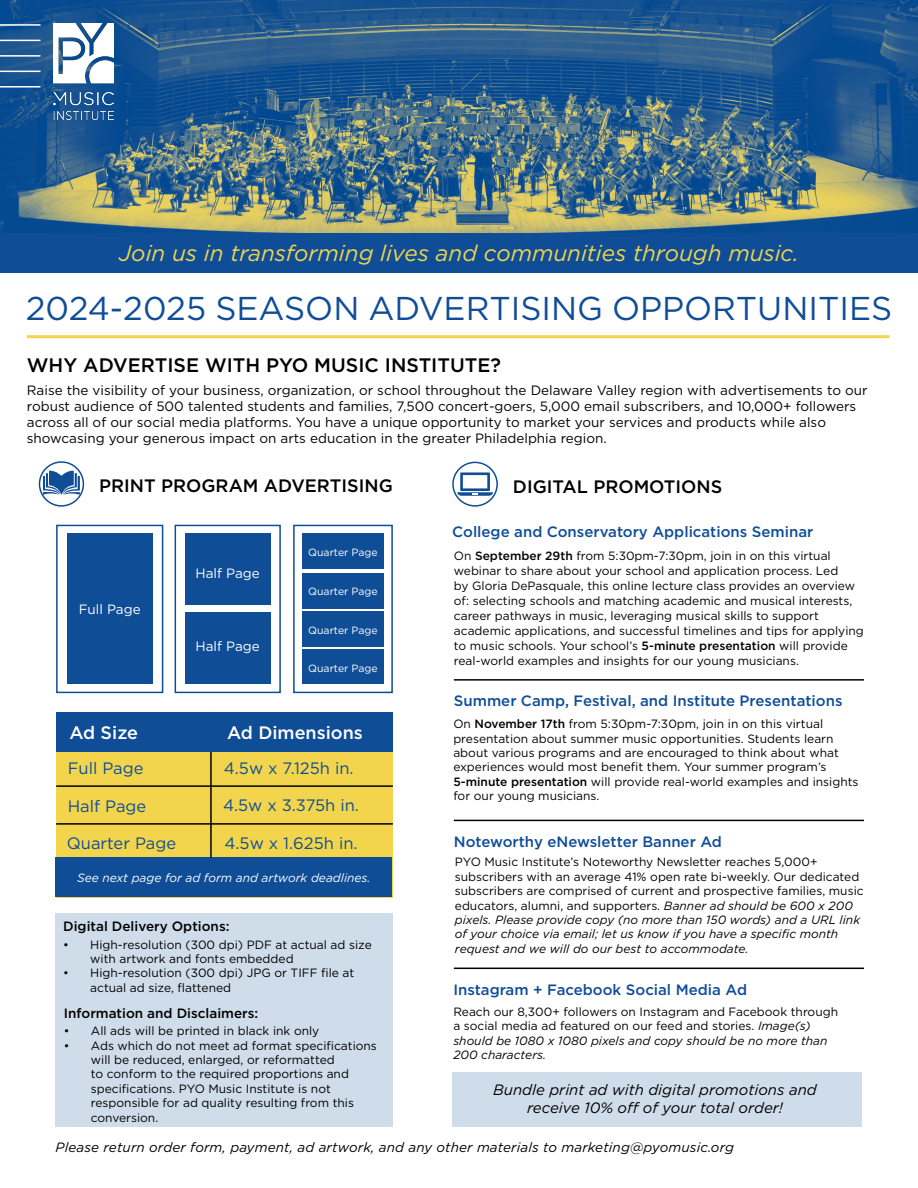
<style>
.page{position:relative;width:918px;height:1188px;background:#fff}
.page>*{position:absolute;margin:0;border:0;box-sizing:border-box;transform-origin:0 0}
.t1{font:33px "Gotham";color:#0f4d97}
.t2{font:italic 22.5px "Gotham";color:#f2d54d}
.t3{font:500 19.5px "Gotham";color:#000}
.t4{font:500 18px "Gotham";color:#000}
.t5{font:500 18px "Gotham";color:#fff}
.t6{font:16.5px "Gotham";color:#0f4d97}
.t7{font:500 15px "Gotham";color:#0f4d97}
.t8{font:italic 15px/18px "Gotham";color:#000;text-align:center}
.t9{font:13.5px/16.2px "Gotham";color:#000}
.t10{font:italic 13.5px "Gotham";letter-spacing:.01em;color:#000}
.t11{font:500 13.5px "Gotham";color:#000}
.t12{font:13.5px "Gotham";color:#fff}
.t13{font:12px/14.4px "Gotham";color:#000}
.t14{font:italic 12px "Gotham";color:#fff}
.t15{font:10.5px "Gotham";color:#fff}
.s1{font-weight:500}
.s2{font-style:italic}
</style>
<div class="page">
<div style="left:452px;top:1072px;width:409px;height:54px;background:#cfdcea"></div>
<div style="left:56px;top:913px;width:337px;height:213px;background:#cfdcea"></div>
<img style="left:0;top:0;width:918px;height:233px">
<img style="left:54px;top:24px;width:60px;height:96px">
<div style="left:0;top:233px;width:918px;height:40px;background:#0f4d97"></div>
<hr style="left:0;top:24px;width:40px;height:2px;background:#fff">
<hr style="left:0;top:86px;width:40px;height:2px;background:#fff">
<hr style="left:0;top:71px;width:40px;height:1px;background:#fff">
<hr style="left:0;top:55px;width:40px;height:2px;background:#fff">
<hr style="left:0;top:40px;width:40px;height:1px;background:#fff">
<div style="left:39px;top:461px;width:45px;height:46px;border:2px solid #0f4d97;border-radius:50%"></div>
<svg style="left:43px;top:470px;width:37px;height:25px"></svg>
<div style="left:56px;top:525px;width:107px;height:168px;background:#fff;border:2px solid #0f4d97"></div>
<div style="left:67px;top:534px;width:86px;height:150px;background:#0f4d97"></div>
<div style="left:175px;top:525px;width:106px;height:168px;background:#fff;border:2px solid #0f4d97"></div>
<div style="left:185px;top:534px;width:85px;height:71px;background:#0f4d97"></div>
<div style="left:185px;top:612px;width:85px;height:72px;background:#0f4d97"></div>
<div style="left:293px;top:525px;width:100px;height:168px;background:#fff;border:2px solid #0f4d97"></div>
<div style="left:302px;top:534px;width:82px;height:35px;background:#0f4d97"></div>
<div style="left:302px;top:573px;width:82px;height:35px;background:#0f4d97"></div>
<div style="left:302px;top:611px;width:82px;height:36px;background:#0f4d97"></div>
<div style="left:302px;top:650px;width:82px;height:34px;background:#0f4d97"></div>
<div style="left:56px;top:741px;width:337px;height:156px;background:#f2d54d"></div>
<div style="left:56px;top:858px;width:336px;height:39px;background:#0f4d97"></div>
<hr style="left:56px;top:785px;width:337px;height:2px;background:#000">
<hr style="left:56px;top:823px;width:337px;height:2px;background:#000">
<hr style="left:210px;top:712px;width:2px;height:146px;background:#000">
<div style="left:56px;top:712px;width:337px;height:39px;background:#0f4d97"></div>
<svg style="left:457px;top:466px;width:36px;height:36px"></svg>
<div style="left:452px;top:462px;width:46px;height:45px;border:2px solid #0f4d97;border-radius:50%"></div>
<hr style="left:27px;top:335px;width:863px;height:3px;background:#f2d54d">
<hr style="left:454px;top:679px;width:410px;height:2px;background:#000">
<hr style="left:454px;top:820px;width:410px;height:1px;background:#000">
<hr style="left:454px;top:968px;width:410px;height:1px;background:#000">
<p class="t2" style="left:119px;top:241px;width:682px">Join us in transforming lives and communities through music.</p>
<p class="t1" style="left:26px;top:287px;width:868px">2024-2025 SEASON ADVERTISING OPPORTUNITIES</p>
<p class="t3" style="left:27px;top:352px;width:476px">WHY ADVERTISE WITH PYO MUSIC INSTITUTE?</p>
<p class="t9" style="left:27px;top:381px;width:842px">Raise the visibility of your business, organization, or school throughout the Delaware Valley region with advertisements to our robust audience of 500 talented students and families, 7,500 concert-goers, 5,000 email subscribers, and 10,000+ followers across all of our social media platforms. You have a unique opportunity to market your services and products while also showcasing your generous impact on arts education in the greater Philadelphia region.</p>
<p class="t4" style="left:99px;top:474px;width:295px">PRINT PROGRAM ADVERTISING</p>
<p class="t12" style="left:79px;top:600px;width:63px">Full Page</p>
<p class="t12" style="left:196px;top:564px;width:66px">Half Page</p>
<p class="t12" style="left:196px;top:638px;width:66px">Half Page</p>
<p class="t15" style="left:308px;top:546px;width:71px">Quarter Page</p>
<p class="t15" style="left:308px;top:585px;width:71px">Quarter Page</p>
<p class="t15" style="left:308px;top:623px;width:71px">Quarter Page</p>
<p class="t15" style="left:308px;top:661px;width:71px">Quarter Page</p>
<p class="t5" style="left:69px;top:721px;width:70px">Ad Size</p>
<p class="t5" style="left:227px;top:721px;width:137px">Ad Dimensions</p>
<p class="t6" style="left:68px;top:758px;width:77px">Full Page</p>
<p class="t6" style="left:68px;top:795px;width:80px">Half Page</p>
<p class="t6" style="left:67px;top:833px;width:111px">Quarter Page</p>
<p class="t6" style="left:224px;top:757px;width:131px">4.5w x 7.125h in.</p>
<p class="t6" style="left:223px;top:795px;width:137px">4.5w x 3.375h in.</p>
<p class="t6" style="left:225px;top:832px;width:135px">4.5w x 1.625h in.</p>
<p class="t14" style="left:77px;top:871px;width:295px">See next page for ad form and artwork deadlines.</p>
<p class="t11" style="left:63px;top:918px;width:168px">Digital Delivery Options:</p>
<p class="t13" style="left:90px;top:937px;width:283px;text-indent:-27px">• High-resolution (300 dpi) PDF at actual ad size with artwork and fonts embedded</p>
<p class="t13" style="left:90px;top:966px;width:266px;text-indent:-27px">• High-resolution (300 dpi) JPG or TIFF file at actual ad size, flattened</p>
<p class="t11" style="left:64px;top:1004px;width:196px">Information and Disclaimers:</p>
<p class="t13" style="left:64px;top:1023px;width:257px">• All ads will be printed in black ink only</p>
<p class="t13" style="left:91px;top:1038px;width:288px;text-indent:-27px">• Ads which do not meet ad format specifications will be reduced, enlarged, or reformatted<br>to conform to the required proportions and specifications. PYO Music Institute is not responsible for ad quality resulting from this conversion.</p>
<p class="t4" style="left:513px;top:474px;width:211px">DIGITAL PROMOTIONS</p>
<p class="t7" style="left:452px;top:522px;width:363px">College and Conservatory Applications Seminar</p>
<p class="t13" style="left:454px;top:548px;width:412px;line-height:15px">On <span class="s1">September 29th</span> from 5:30pm-7:30pm, join in on this virtual webinar to share about your school and application process. Led<br>by Gloria DePasquale, this online lecture class provides an overview of: selecting schools and matching academic and musical interests, career pathways in music, leveraging musical skills to support academic applications, and successful timelines and tips for applying to music schools. Your school’s <span class="s1">5-minute presentation</span> will provide real-world examples and insights for our young musicians.</p>
<p class="t7" style="left:454px;top:691px;width:390px">Summer Camp, Festival, and Institute Presentations</p>
<p class="t13" style="left:453px;top:717px;width:407px">On <span class="s1">November 17th</span> from 5:30pm-7:30pm, join in on this virtual presentation about summer music opportunities. Students learn about various programs and are encouraged to think about what experiences would most benefit them. Your summer program’s <span class="s1">5-minute presentation</span> will provide real-world examples and insights for our young musicians.</p>
<p class="t7" style="left:454px;top:832px;width:270px">Noteworthy eNewsletter Banner Ad</p>
<p class="t13" style="left:455px;top:855px;width:410px">PYO Music Institute’s Noteworthy Newsletter reaches 5,000+ subscribers with an average 41% open rate bi-weekly. Our dedicated subscribers are comprised of current and prospective families, music educators, alumni, and supporters. <span class="s2">Banner ad should be 600 x 200 pixels. Please provide copy (no more than 150 words) and a URL link of your choice via email; let us know if you have a specific month request and we will do our best to accommodate.</span></p>
<p class="t7" style="left:453px;top:980px;width:295px">Instagram + Facebook Social Media Ad</p>
<p class="t13" style="left:453px;top:1004px;width:386px">Reach our 8,300+ followers on Instagram and Facebook through a social media ad featured on our feed and stories. <span class="s2">Image(s) should be 1080 x 1080 pixels and copy should be no more than 200 characters.</span></p>
<p class="t8" style="left:493px;top:1081px;width:325px">Bundle print ad with digital promotions and receive 10% off of your total order!</p>
<p class="t10" style="left:56px;top:1139px;width:680px">Please return order form, payment, ad artwork, and any other materials to marketing@pyomusic.org</p>
</div>
